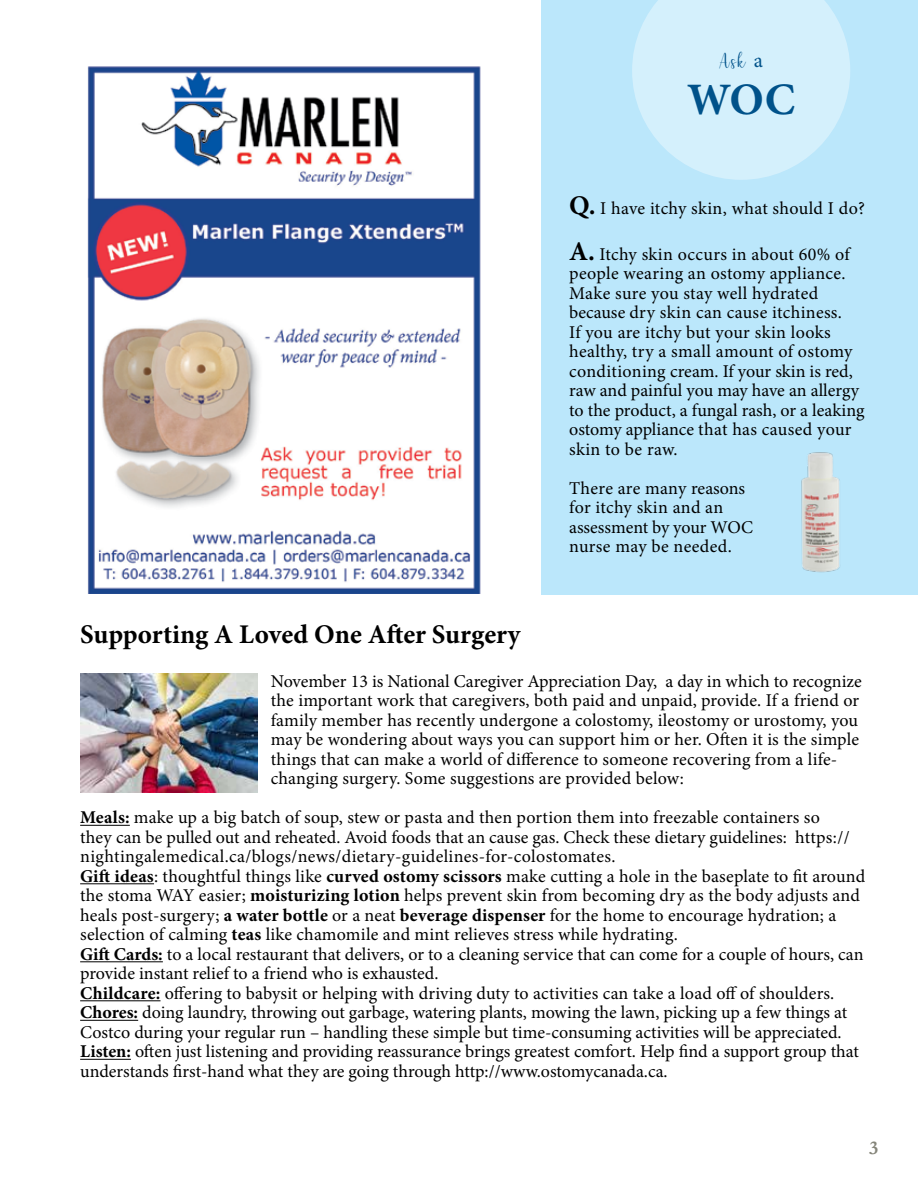
<style>
.page{position:relative;width:918px;height:1188px;background:#fff}
.page>*{position:absolute;margin:0;border:0;box-sizing:border-box;transform-origin:0 0}
.t1{font:700 45px "Minion Pro";color:#00528a}
.t2{font:700 27px "Minion Pro";letter-spacing:-.005em;color:#000}
.t3{font:21px "Lilly Mae";color:#00528a}
.t4{font:700 19.5px "Garamond";color:#85857a}
.t5{font:18px/19.5px "Minion Pro";letter-spacing:.005em;color:#000}
.s1{font-family:"Minion Pro"}
.s2{font-weight:700;font-size:27px}
.s3{font-weight:700}
</style>
<div class="page">
<div style="left:541px;top:0;width:377px;height:595px;background:#bbe7fb"></div>
<svg style="left:632px;top:0;width:218px;height:180px"></svg>
<hr style="left:80px;top:825px;width:50px;height:1px;background:#000">
<hr style="left:80px;top:883px;width:74px;height:1px;background:#000">
<hr style="left:80px;top:961px;width:83px;height:1px;background:#000">
<hr style="left:80px;top:1000px;width:81px;height:1px;background:#000">
<hr style="left:80px;top:1020px;width:58px;height:1px;background:#000">
<hr style="left:80px;top:1059px;width:51px;height:1px;background:#000">
<img style="left:87px;top:66px;width:394px;height:528px">
<img style="left:80px;top:674px;width:177px;height:118px">
<img style="left:760px;top:448px;width:127px;height:128px;border-radius:64px">
<p class="t3" style="left:719px;top:49px;width:45px">Ask <span class="s1">a</span></p>
<h1 class="t1" style="left:687px;top:68px;width:110px">WOC</h1>
<h2 class="t2" style="left:80px;top:616px;width:442px">Supporting A Loved One After Surgery</h2>
<p class="t5" style="left:569px;top:199px;width:297px"><span class="s2">Q.</span> I have itchy skin, what should I do?</p>
<p class="t5" style="left:569px;top:244px;width:297px"><span class="s2">A.</span> Itchy skin occurs in about 60% of people wearing an ostomy appliance.<br>Make sure you stay well hydrated because dry skin can cause itchiness.<br>If you are itchy but your skin looks healthy, try a small amount of ostomy conditioning cream. If your skin is red, raw and painful you may have an allergy to the product, a fungal rash, or a leaking ostomy appliance that has caused your skin to be raw.</p>
<p class="t5" style="left:569px;top:478px;width:185px">There are many reasons for itchy skin and an assessment by your WOC nurse may be needed.</p>
<p class="t5" style="left:271px;top:672px;width:592px">November 13 is National Caregiver Appreciation Day, a day in which to recognize the important work that caregivers, both paid and unpaid, provide. If a friend or family member has recently undergone a colostomy, ileostomy or urostomy, you may be wondering about ways you can support him or her. Often it is the simple things that can make a world of difference to someone recovering from a life&shy;changing surgery. Some suggestions are provided below:</p>
<p class="t5" style="left:80px;top:808px;width:787px"><span class="s3">Meals:</span> make up a big batch of soup, stew or pasta and then portion them into freezable containers so<br>they can be pulled out and reheated. Avoid foods that an cause gas. Check these dietary guidelines: https:// nightingalemedical.ca/blogs/news/dietary-guidelines-for-colostomates.<br><span class="s3">Gift ideas</span>: thoughtful things like <span class="s3">curved ostomy scissors</span> make cutting a hole in the baseplate to fit around the stoma WAY easier; <span class="s3">moisturizing lotion</span> helps prevent skin from becoming dry as the body adjusts and heals post-surgery; <span class="s3">a water bottle</span> or a neat <span class="s3">beverage dispenser</span> for the home to encourage hydration; a selection of calming <span class="s3">teas</span> like chamomile and mint relieves stress while hydrating.<br><span class="s3">Gift Cards:</span> to a local restaurant that delivers, or to a cleaning service that can come for a couple of hours, can provide instant relief to a friend who is exhausted.<br><span class="s3">Childcare:</span> offering to babysit or helping with driving duty to activities can take a load off of shoulders.<br><span class="s3">Chores:</span> doing laundry, throwing out garbage, watering plants, mowing the lawn, picking up a few things at Costco during your regular run – handling these simple but time-consuming activities will be appreciated.<br><span class="s3">Listen:</span> often just listening and providing reassurance brings greatest comfort. Help find a support group that understands first-hand what they are going through http://www.ostomycanada.ca.</p>
<p class="t4" style="left:869px;top:1135px;width:11px">3</p>
</div>
